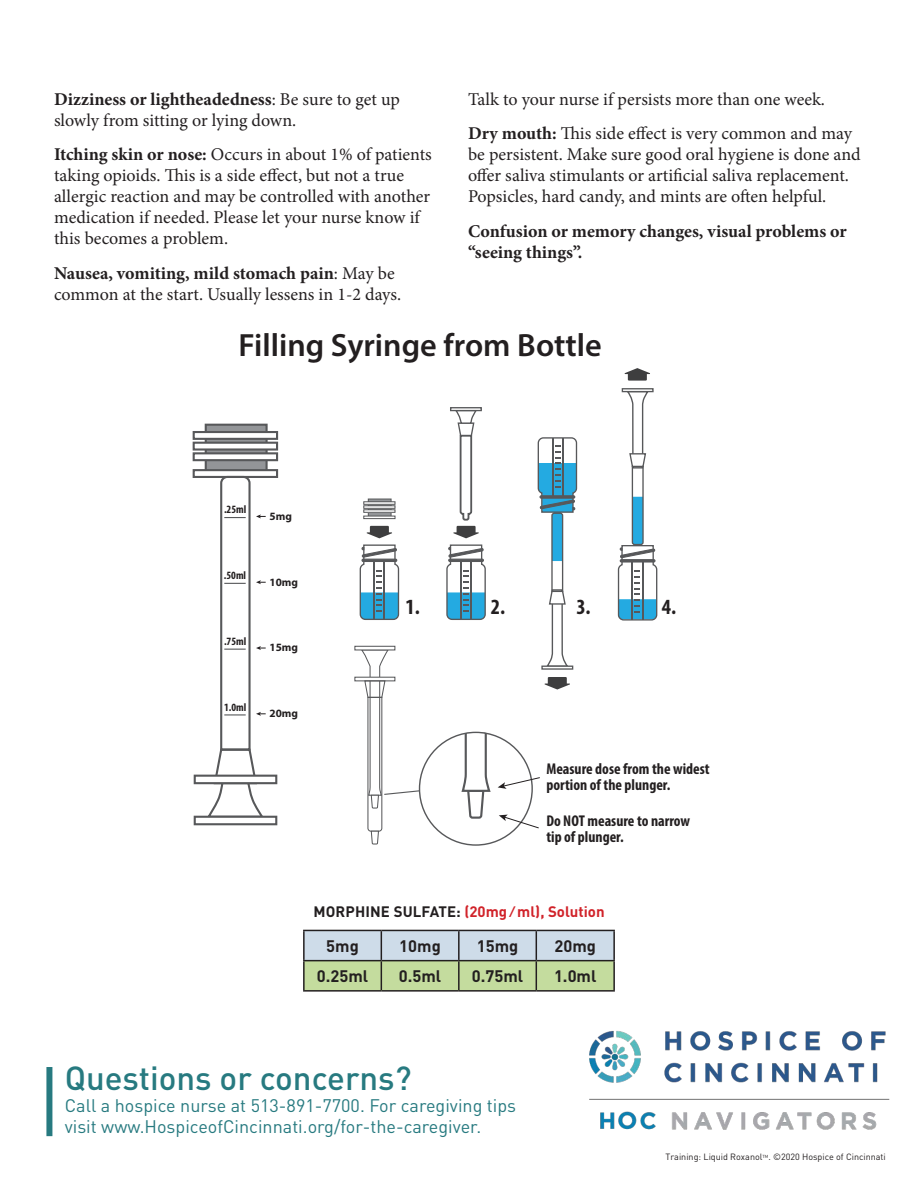
<style>
.page{position:relative;width:918px;height:1188px;background:#fff}
.page>*{position:absolute;margin:0;border:0;box-sizing:border-box;transform-origin:0 0}
.t1{font:500 33px "DIN Pro";color:#277a80}
.t2{font:600 32.25px "Myriad Pro";color:#231f20}
.t3{font:700 condensed 21.75px "Myriad Pro";color:#231f20}
.t4{font:18px/21px "Minion Pro";color:#231f20}
.t5{font:18px/21.6px "DIN Pro";color:#277a80}
.t6{font:700 18px/21px "Minion Pro";color:#231f20}
.t7{font:700 16.5px "DIN Pro";color:#231f20}
.t8{font:700 condensed 15.6px/16.5px "Myriad Pro";color:#231f20}
.t9{font:700 15px "DIN Pro";color:#d1232a}
.t10{font:700 condensed 11.25px "Myriad Pro";color:#231f20}
.t11{font:700 11.25px "Myriad Pro";color:#231f20}
.t12{font:9px "DIN Pro";color:#231f20}
.s1{font-weight:700}
.s2{color:#231f20}
</style>
<div class="page">
<div style="left:206px;top:425px;width:61px;height:47px;background:#939598"></div>
<div style="left:205px;top:424px;width:63px;height:49px;border:2px solid #57585a"></div>
<div style="left:194px;top:432px;width:83px;height:7px;background:#fff"></div>
<div style="left:193px;top:431px;width:85px;height:9px;border:2px solid #57585a"></div>
<div style="left:194px;top:443px;width:83px;height:7px;background:#fff"></div>
<div style="left:193px;top:442px;width:85px;height:9px;border:2px solid #57585a"></div>
<div style="left:194px;top:453px;width:83px;height:7px;background:#fff"></div>
<div style="left:193px;top:452px;width:85px;height:9px;border:2px solid #57585a"></div>
<div style="left:194px;top:470px;width:83px;height:7px;background:#fff"></div>
<div style="left:193px;top:469px;width:85px;height:9px;border:2px solid #57585a"></div>
<div style="left:194px;top:816px;width:83px;height:9px;border:2px solid #57585a"></div>
<div style="left:194px;top:775px;width:83px;height:9px;border:2px solid #57585a"></div>
<svg style="left:207px;top:475px;width:59px;height:344px"></svg>
<hr style="left:224px;top:714px;width:22px;height:2px;background:#57585a">
<div style="left:450px;top:407px;width:32px;height:4px;border:1px solid #57585a"></div>
<div style="left:622px;top:388px;width:32px;height:4px;border:1px solid #57585a"></div>
<svg style="left:617px;top:392px;width:41px;height:229px"></svg>
<svg style="left:624px;top:368px;width:26px;height:13px"></svg>
<div style="left:354px;top:646px;width:41px;height:4px;border:1px solid #57585a"></div>
<div style="left:354px;top:677px;width:41px;height:4px;border:1px solid #57585a"></div>
<svg style="left:359px;top:411px;width:219px;height:435px"></svg>
<div style="left:46px;top:1067px;width:6px;height:69px;background:#277a80"></div>
<hr style="left:303px;top:930px;width:78px;height:1px;background:#231f20">
<hr style="left:303px;top:931px;width:2px;height:29px;background:#231f20">
<hr style="left:536px;top:930px;width:79px;height:1px;background:#231f20">
<hr style="left:613px;top:931px;width:2px;height:29px;background:#231f20">
<hr style="left:303px;top:960px;width:78px;height:1px;background:#231f20">
<hr style="left:303px;top:961px;width:2px;height:29px;background:#231f20">
<hr style="left:536px;top:960px;width:79px;height:1px;background:#231f20">
<svg style="left:304px;top:930px;width:310px;height:60px;background:#bed0b9"></svg>
<hr style="left:613px;top:961px;width:2px;height:29px;background:#231f20">
<hr style="left:303px;top:990px;width:78px;height:2px;background:#231f20">
<hr style="left:381px;top:990px;width:78px;height:2px;background:#231f20">
<hr style="left:459px;top:990px;width:77px;height:2px;background:#231f20">
<hr style="left:536px;top:990px;width:79px;height:2px;background:#231f20">
<img style="left:589px;top:1031px;width:301px;height:99px">
<p class="t4" style="left:54px;top:88px;width:347px"><span class="s1">Dizziness or lightheadedness</span>: Be sure to get up slowly from sitting or lying down.</p>
<p class="t4" style="left:54px;top:144px;width:379px"><span class="s1">Itching skin or nose:</span> Occurs in about 1% of patients taking opioids. This is a side effect, but not a true allergic reaction and may be controlled with another medication if needed. Please let your nurse know if this becomes a problem.</p>
<p class="t4" style="left:54px;top:263px;width:349px"><span class="s1">Nausea, vomiting, mild stomach pain</span>: May be common at the start. Usually lessens in 1-2 days.</p>
<p class="t4" style="left:468px;top:88px;width:359px">Talk to your nurse if persists more than one week.</p>
<p class="t4" style="left:468px;top:123px;width:394px"><span class="s1">Dry mouth:</span> This side effect is very common and may be persistent. Make sure good oral hygiene is done and offer saliva stimulants or artificial saliva replacement.<br>Popsicles, hard candy, and mints are often helpful.</p>
<p class="t6" style="left:468px;top:220px;width:380px">Confusion or memory changes, visual problems or “seeing things”.</p>
<p class="t2" style="left:239px;top:324px;width:365px">Filling Syringe from Bottle</p>
<p class="t10" style="left:224px;top:502px;width:24px">.25ml</p>
<p class="t10" style="left:224px;top:568px;width:24px">.50ml</p>
<p class="t10" style="left:224px;top:634px;width:24px">.75ml</p>
<p class="t10" style="left:224px;top:700px;width:24px">1.0ml</p>
<p class="t11" style="left:270px;top:509px;width:24px">5mg</p>
<p class="t11" style="left:270px;top:574px;width:30px">10mg</p>
<p class="t11" style="left:270px;top:640px;width:30px">15mg</p>
<p class="t11" style="left:270px;top:706px;width:30px">20mg</p>
<p class="t3" style="left:405px;top:593px;width:16px">1.</p>
<p class="t3" style="left:491px;top:593px;width:16px">2.</p>
<p class="t3" style="left:576px;top:593px;width:16px">3.</p>
<p class="t3" style="left:662px;top:593px;width:16px">4.</p>
<p class="t8" style="left:546px;top:760px;width:165px">Measure dose from the widest portion of the plunger.</p>
<p class="t8" style="left:546px;top:812px;width:145px">Do NOT measure to narrow tip of plunger.</p>
<p class="t9" style="left:313px;top:899px;width:293px"><span class="s2">MORPHINE SULFATE:</span> (20mg / ml), Solution</p>
<p class="t7" style="left:326px;top:932px;width:34px">5mg</p>
<p class="t7" style="left:399px;top:932px;width:43px">10mg</p>
<p class="t7" style="left:477px;top:932px;width:43px">15mg</p>
<p class="t7" style="left:554px;top:932px;width:43px">20mg</p>
<p class="t7" style="left:317px;top:962px;width:53px">0.25ml</p>
<p class="t7" style="left:399px;top:962px;width:44px">0.5ml</p>
<p class="t7" style="left:472px;top:962px;width:53px">0.75ml</p>
<p class="t7" style="left:554px;top:962px;width:44px">1.0ml</p>
<p class="t1" style="left:65px;top:1051px;width:348px">Questions or concerns?</p>
<p class="t5" style="left:65px;top:1093px;width:453px">Call a hospice nurse at 513-891-7700. For caregiving tips visit www.HospiceofCincinnati.org/for-the-caregiver.</p>
<p class="t12" style="left:666px;top:1150px;width:222px">Training: Liquid Roxanol<sup>TM</sup>. ©2020 Hospice of Cincinnati</p>
</div>
